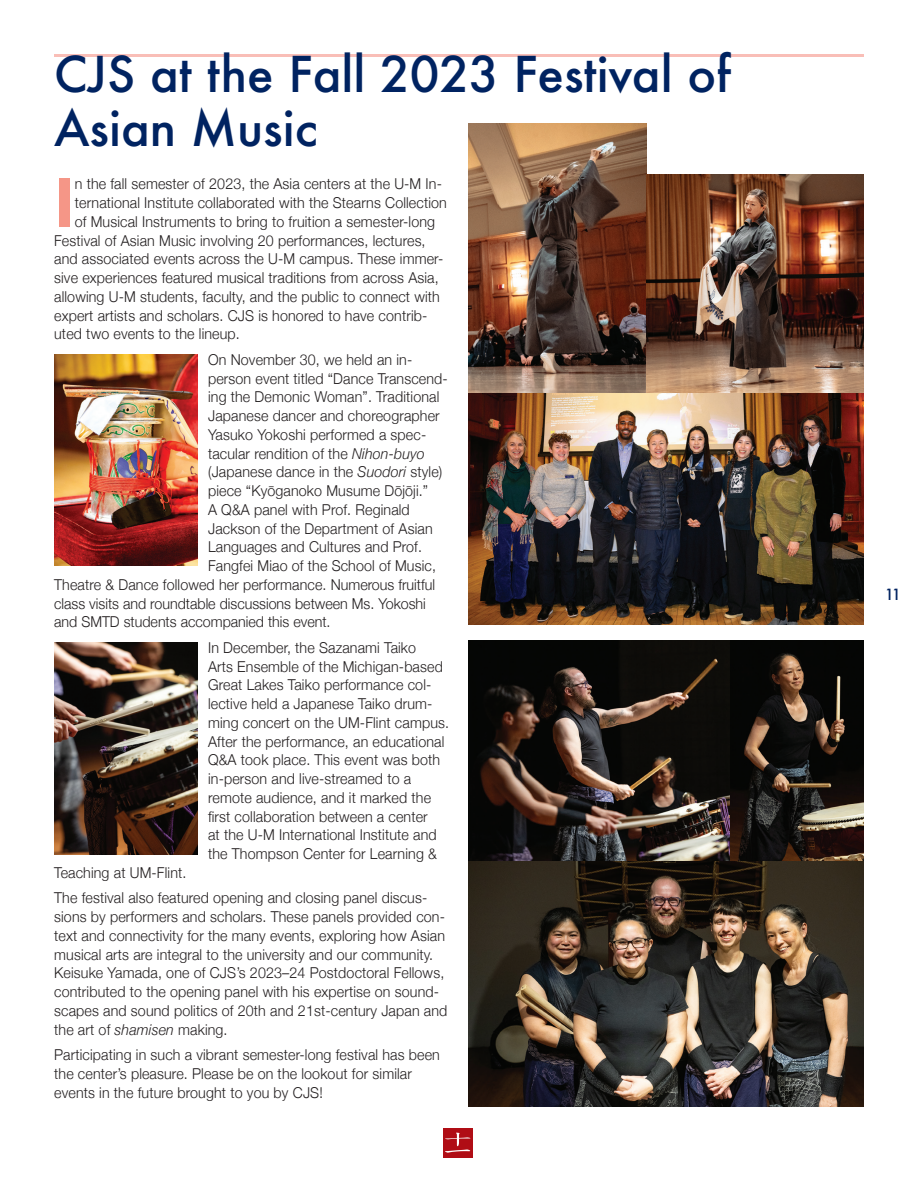
<style>
.page{position:relative;width:918px;height:1188px;background:#fff}
.page>*{position:absolute;margin:0;border:0;box-sizing:border-box;transform-origin:0 0}
.t1{font:700 67.5px "Helvetica Neue";color:#f59687}
.t2{font:500 48px/54px "Futura";color:#002361}
.t3{font:300 15px/18.8px "Helvetica Neue";letter-spacing:.01em;color:#231f20;scale:.95 1}
.t4{font:500 15px "Futura";color:#002361}
.s1{font-style:italic}
</style>
<div class="page">
<img style="left:469px;top:123px;width:178px;height:270px">
<img style="left:729px;top:641px;width:135px;height:221px">
<hr style="left:54px;top:54px;width:810px;height:3px;background:#f9beb7">
<img style="left:54px;top:354px;width:143px;height:212px">
<img style="left:54px;top:642px;width:143px;height:212px">
<img style="left:647px;top:175px;width:217px;height:218px">
<img style="left:469px;top:393px;width:395px;height:231px">
<img style="left:469px;top:641px;width:260px;height:221px">
<img style="left:469px;top:862px;width:395px;height:245px">
<div style="left:444px;top:1129px;width:29px;height:29px;background:#b00d15"></div>
<svg style="left:445px;top:1133px;width:25px;height:20px"></svg>
<h2 class="t2" style="left:54px;top:47px;width:678px">CJS at the Fall 2023 Festival of<br>Asian Music</h2>
<h1 class="t1" style="left:54px;top:150px;width:21px">I</h1>
<p class="t3" style="left:75px;top:174px;width:388px">n the fall semester of 2023, the Asia centers at the U-M In-</p>
<p class="t3" style="left:75px;top:192px;width:393px">ternational Institute collaborated with the Stearns Collection</p>
<p class="t3" style="left:75px;top:211px;width:381px">of Musical Instruments to bring to fruition a semester-long</p>
<p class="t3" style="left:54px;top:230px;width:392px">Festival of Asian Music involving 20 performances, lectures,</p>
<p class="t3" style="left:54px;top:249px;width:411px">and associated events across the U-M campus. These immer-</p>
<p class="t3" style="left:54px;top:267px;width:406px">sive experiences featured musical traditions from across Asia,</p>
<p class="t3" style="left:54px;top:286px;width:407px">allowing U-M students, faculty, and the public to connect with</p>
<p class="t3" style="left:54px;top:305px;width:394px">expert artists and scholars. CJS is honored to have contrib-</p>
<p class="t3" style="left:54px;top:324px;width:197px">uted two events to the lineup.</p>
<p class="t3" style="left:208px;top:349px;width:216px">On November 30, we held an in-</p>
<p class="t3" style="left:208px;top:368px;width:254px">person event titled “Dance Transcend-</p>
<p class="t3" style="left:208px;top:387px;width:245px">ing the Demonic Woman”. Traditional</p>
<p class="t3" style="left:208px;top:405px;width:245px">Japanese dancer and choreographer</p>
<p class="t3" style="left:208px;top:424px;width:231px">Yasuko Yokoshi performed a spec-</p>
<p class="t3" style="left:208px;top:443px;width:230px">tacular rendition of the <span class="s1">Nihon-buyo</span></p>
<p class="t3" style="left:208px;top:462px;width:248px">(Japanese dance in the <span class="s1">Suodori</span> style)</p>
<p class="t3" style="left:208px;top:480px;width:233px">piece “Kyōganoko Musume Dōjōji.”</p>
<p class="t3" style="left:208px;top:499px;width:214px">A Q&amp;A panel with Prof. Reginald</p>
<p class="t3" style="left:208px;top:518px;width:238px">Jackson of the Department of Asian</p>
<p class="t3" style="left:208px;top:537px;width:227px">Languages and Cultures and Prof.</p>
<p class="t3" style="left:208px;top:555px;width:241px">Fangfei Miao of the School of Music,</p>
<p class="t3" style="left:54px;top:574px;width:402px">Theatre &amp; Dance followed her performance. Numerous fruitful</p>
<p class="t3" style="left:54px;top:593px;width:393px">class visits and roundtable discussions between Ms. Yokoshi</p>
<p class="t3" style="left:54px;top:612px;width:292px">and SMTD students accompanied this event.</p>
<p class="t3" style="left:208px;top:637px;width:255px">In December, the Sazanami Taiko<br>Arts Ensemble of the Michigan-based Great Lakes Taiko performance col&shy;lective held a Japanese Taiko drum&shy;ming concert on the UM-Flint campus.<br>After the performance, an educational Q&amp;A took place. This event was both in-person and live-streamed to a remote audience, and it marked the first collaboration between a center<br>at the U-M International Institute and the Thompson Center for Learning &amp;</p>
<p class="t3" style="left:54px;top:859px;width:394px;line-height:25.5px">Teaching at UM-Flint.<br>The festival also featured opening and closing panel discus-</p>
<p class="t3" style="left:54px;top:906px;width:415px">sions by performers and scholars. These panels provided con&shy;text and connectivity for the many events, exploring how Asian musical arts are integral to the university and our community.<br>Keisuke Yamada, one of CJS’s 2023–24 Postdoctoral Fellows, contributed to the opening panel with his expertise on sound&shy;scapes and sound politics of 20th and 21st-century Japan and the art of <span class="s1">shamisen</span> making.</p>
<p class="t3" style="left:54px;top:1044px;width:408px">Participating in such a vibrant semester-long festival has been the center’s pleasure. Please be on the lookout for similar events in the future brought to you by CJS!</p>
<p class="t4" style="left:885px;top:584px;width:18px">11</p>
</div>
